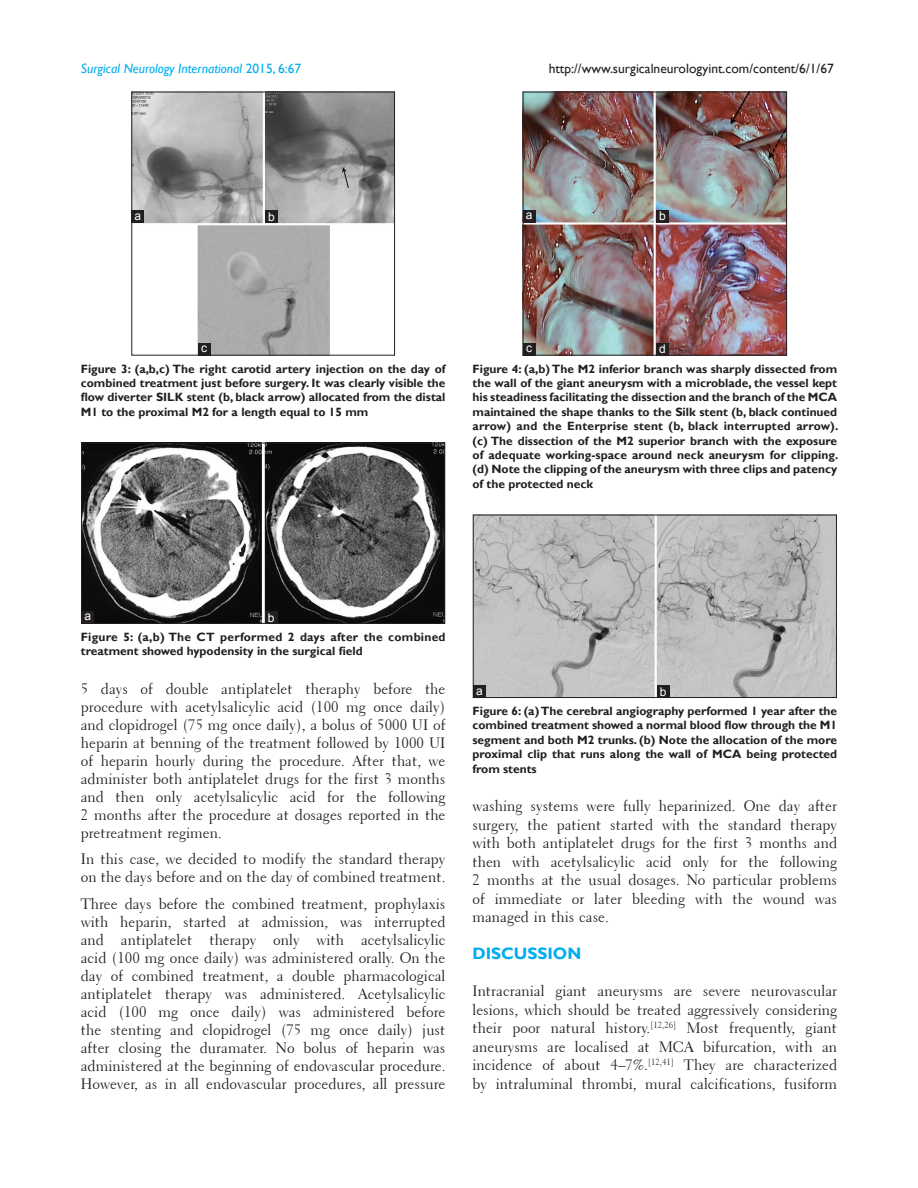
<style>
.page{position:relative;width:918px;height:1188px;background:#fff}
.page>*{position:absolute;margin:0;border:0;box-sizing:border-box;transform-origin:0 0}
.t1{font:700 16.5px "Gill Sans";color:#00aeef}
.TX{font:15px/18px "Transitional 521 BT Roman A";color:#231f20;text-align:justify}
.t2{font:13.5px "Gill Sans";color:#231f20}
.t3{font:italic 13.5px "Gill Sans";color:#00aeef}
.FGC{font:700 12px/14.4px "Gill Sans";color:#231f20;text-align:justify}
.LABEL{font:12px "Arial";color:#fff}
.s1{font-style:normal}
</style>
<div class="page">
<img style="left:134px;top:94px;width:259px;height:259px">
<div style="left:132px;top:92px;width:263px;height:263px;border:1px solid #231f20"></div>
<div style="left:198px;top:343px;width:13px;height:12px;background:#231f20"></div>
<div style="left:265px;top:210px;width:13px;height:13px;background:#231f20"></div>
<div style="left:132px;top:211px;width:12px;height:12px;background:#231f20"></div>
<img style="left:525px;top:94px;width:260px;height:259px">
<div style="left:523px;top:92px;width:264px;height:263px;border:1px solid #231f20"></div>
<div style="left:656px;top:343px;width:13px;height:12px;background:#231f20"></div>
<div style="left:523px;top:343px;width:13px;height:12px;background:#231f20"></div>
<div style="left:656px;top:210px;width:13px;height:13px;background:#231f20"></div>
<div style="left:523px;top:210px;width:13px;height:13px;background:#231f20"></div>
<img style="left:83px;top:445px;width:360px;height:177px">
<div style="left:81px;top:443px;width:364px;height:181px;border:1px solid #231f20"></div>
<div style="left:265px;top:611px;width:13px;height:13px;background:#231f20"></div>
<div style="left:81px;top:611px;width:13px;height:13px;background:#231f20"></div>
<img style="left:475px;top:517px;width:360px;height:179px">
<div style="left:473px;top:515px;width:364px;height:183px;border:1px solid #231f20"></div>
<div style="left:657px;top:685px;width:12px;height:13px;background:#231f20"></div>
<div style="left:473px;top:685px;width:13px;height:13px;background:#231f20"></div>
<p class="t3" style="left:81px;top:61px;width:222px">Surgical Neurology International <span class="s1">2015, 6:67</span></p>
<p class="t2" style="left:549px;top:61px;width:287px">http://www.surgicalneurologyint.com/content/6/1/67</p>
<p class="LABEL" style="left:135px;top:208px;width:8px">a</p>
<p class="LABEL" style="left:268px;top:209px;width:8px">b</p>
<p class="LABEL" style="left:526px;top:207px;width:8px">a</p>
<p class="LABEL" style="left:659px;top:208px;width:8px">b</p>
<p class="LABEL" style="left:201px;top:340px;width:7px">c</p>
<p class="FGC" style="left:81px;top:362px;width:366px">Figure 3: (a,b,c) The right carotid artery injection on the day of combined treatment just before surgery. It was clearly visible the flow diverter SILK stent (b, black arrow) allocated from the distal M1 to the proximal M2 for a length equal to 15 mm</p>
<p class="LABEL" style="left:526px;top:340px;width:7px">c</p>
<p class="LABEL" style="left:659px;top:341px;width:8px">d</p>
<p class="FGC" style="left:473px;top:362px;width:367px">Figure 4: (a,b) The M2 inferior branch was sharply dissected from the wall of the giant aneurysm with a microblade, the vessel kept his steadiness facilitating the dissection and the branch of the MCA maintained the shape thanks to the Silk stent (b, black continued arrow) and the Enterprise stent (b, black interrupted arrow). (c) The dissection of the M2 superior branch with the exposure of adequate working-space around neck aneurysm for clipping. (d) Note the clipping of the aneurysm with three clips and patency of the protected neck</p>
<p class="LABEL" style="left:84px;top:608px;width:8px">a</p>
<p class="LABEL" style="left:268px;top:609px;width:8px">b</p>
<p class="FGC" style="left:81px;top:630px;width:366px">Figure 5: (a,b) The CT performed 2 days after the combined treatment showed hypodensity in the surgical field</p>
<p class="TX" style="left:81px;top:680px;width:366px">5 days of double antiplatelet theraphy before the procedure with acetylsalicylic acid (100 mg once daily) and clopidrogel (75 mg once daily), a bolus of 5000 UI of heparin at benning of the treatment followed by 1000 UI of heparin hourly during the procedure. After that, we administer both antiplatelet drugs for the first 3 months and then only acetylsalicylic acid for the following 2 months after the procedure at dosages reported in the pretreatment regimen.</p>
<p class="TX" style="left:81px;top:850px;width:366px">In this case, we decided to modify the standard therapy on the days before and on the day of combined treatment.</p>
<p class="TX" style="left:81px;top:895px;width:366px">Three days before the combined treatment, prophylaxis with heparin, started at admission, was interrupted and antiplatelet therapy only with acetylsalicylic acid (100 mg once daily) was administered orally. On the day of combined treatment, a double pharmacological antiplatelet therapy was administered. Acetylsalicylic acid (100 mg once daily) was administered before the stenting and clopidrogel (75 mg once daily) just after closing the duramater. No bolus of heparin was administered at the beginning of endovascular procedure.<br>However, as in all endovascular procedures, all pressure</p>
<p class="LABEL" style="left:476px;top:683px;width:8px">a</p>
<p class="LABEL" style="left:660px;top:684px;width:8px">b</p>
<p class="FGC" style="left:473px;top:704px;width:366px">Figure 6: (a) The cerebral angiography performed 1 year after the combined treatment showed a normal blood flow through the M1 segment and both M2 trunks. (b) Note the allocation of the more proximal clip that runs along the wall of MCA being protected from stents</p>
<p class="TX" style="left:472px;top:797px;width:366px;line-height:18.5px">washing systems were fully heparinized. One day after surgery, the patient started with the standard therapy with both antiplatelet drugs for the first 3 months and then with acetylsalicylic acid only for the following 2 months at the usual dosages. No particular problems of immediate or later bleeding with the wound was managed in this case.</p>
<h1 class="t1" style="left:472px;top:944px;width:110px">DISCUSSION</h1>
<p class="TX" style="left:472px;top:982px;width:366px;line-height:18.5px">Intracranial giant aneurysms are severe neurovascular lesions, which should be treated aggressively considering their poor natural history.<sup>[12,26]</sup> Most frequently, giant aneurysms are localised at MCA bifurcation, with an incidence of about 4–7%.<sup>[12,41]</sup> They are characterized by intraluminal thrombi, mural calcifications, fusiform</p>
</div>
